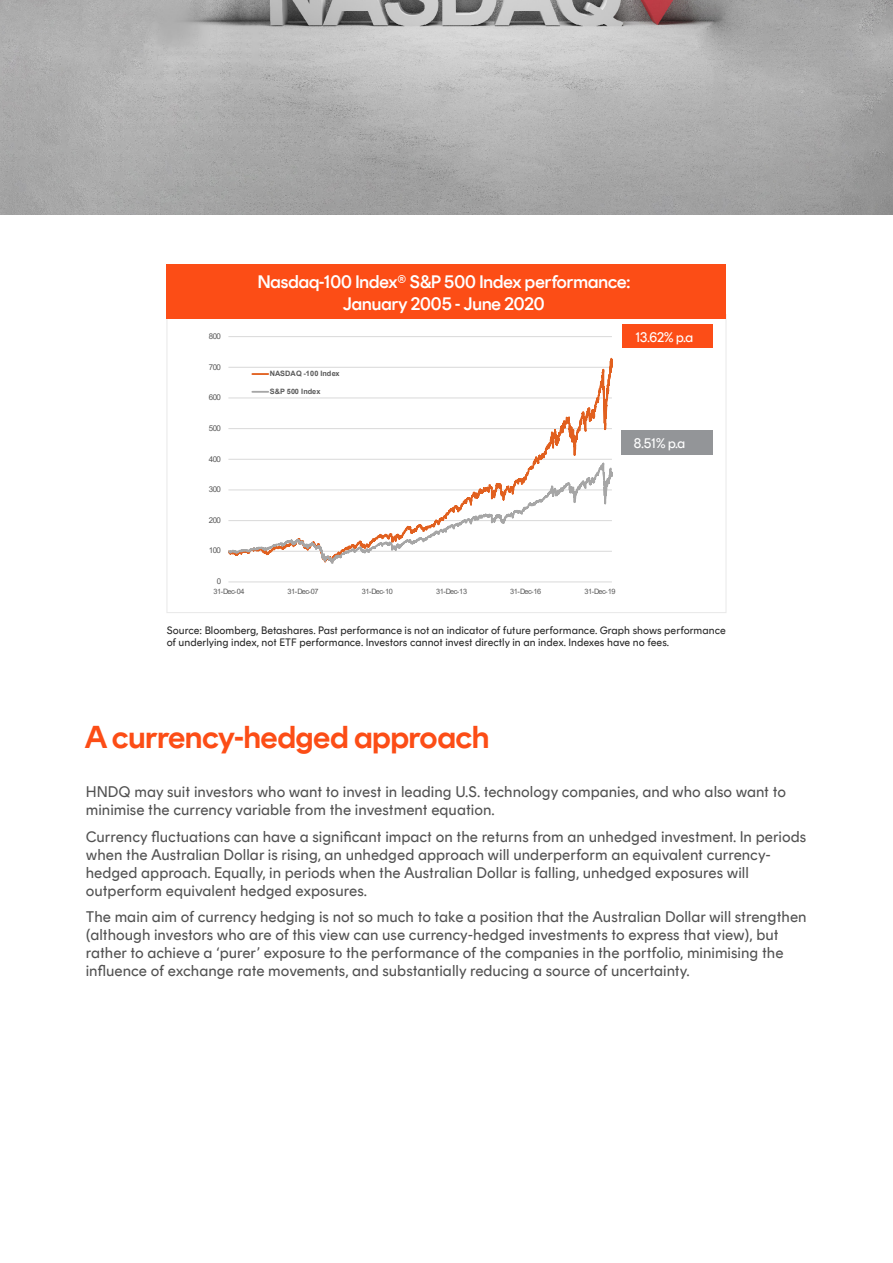
<style>
.page{position:relative;width:893px;height:1263px;background:#fff}
.page>*{position:absolute;margin:0;border:0;box-sizing:border-box;transform-origin:0 0}
.t1{font:600 31.5px "Rund Display";color:#fc4d16}
.t2{font:500 18px/21.6px "Rund Display";color:#fff;text-align:center}
.t3{font:15px/18px "Rund Text";color:#525252}
.t4{font:13.5px "Rund Display";color:#fff}
.t5{font:10.5px/12px "Rund Text";color:#272727}
.t6{font:7.95px "Arial";letter-spacing:-.055em;color:#595959}
.t7{font:7.35px "Arial";letter-spacing:-.055em;color:#595959}
.t8{font:700 7.35px "Arial";letter-spacing:.025em;color:#595959}
.t9{font:700 7.35px "Arial";color:#595959}
</style>
<div class="page">
<img style="left:0;top:0;width:893px;height:215px">
<hr style="left:228px;top:582px;width:384px;height:1px;background:#d9d9d9">
<svg style="left:228px;top:336px;width:384px;height:81px"></svg>
<svg style="left:228px;top:417px;width:384px;height:147px"></svg>
<svg style="left:252px;top:373px;width:16px;height:2px"></svg>
<svg style="left:252px;top:391px;width:16px;height:2px"></svg>
<div style="left:167px;top:264px;width:559px;height:55px;background:#fc4d16"></div>
<div style="left:622px;top:325px;width:91px;height:23px;background:#fc4d17"></div>
<div style="left:621px;top:430px;width:92px;height:25px;background:#939598"></div>
<p class="t6" style="left:209px;top:331px;width:14px">800</p>
<p class="t6" style="left:209px;top:361px;width:14px">700</p>
<p class="t6" style="left:209px;top:392px;width:14px">600</p>
<p class="t6" style="left:209px;top:423px;width:14px">500</p>
<p class="t6" style="left:209px;top:453px;width:14px">400</p>
<p class="t6" style="left:209px;top:484px;width:14px">300</p>
<p class="t6" style="left:209px;top:514px;width:14px">200</p>
<p class="t6" style="left:209px;top:545px;width:14px">100</p>
<p class="t6" style="left:217px;top:576px;width:6px">0</p>
<p class="t2" style="left:258px;top:271px;width:374px">Nasdaq-100 Index® S&amp;P 500 Index performance:<br>January 2005 - June 2020</p>
<p class="t8" style="left:270px;top:369px;width:71px">NASDAQ -100 Index</p>
<p class="t9" style="left:270px;top:386px;width:52px">S&amp;P 500 Index</p>
<p class="t4" style="left:635px;top:330px;width:59px">13.62% p.a</p>
<p class="t4" style="left:634px;top:436px;width:53px">8.51% p.a</p>
<p class="t7" style="left:213px;top:586px;width:33px">31-Dec-04</p>
<p class="t7" style="left:288px;top:586px;width:33px">31-Dec-07</p>
<p class="t7" style="left:362px;top:586px;width:33px">31-Dec-10</p>
<p class="t7" style="left:436px;top:586px;width:33px">31-Dec-13</p>
<p class="t7" style="left:510px;top:586px;width:33px">31-Dec-16</p>
<p class="t7" style="left:584px;top:586px;width:33px">31-Dec-19</p>
<p class="t5" style="left:167px;top:624px;width:561px">Source: Bloomberg, Betashares. Past performance is not an indicator of future performance. Graph shows performance of underlying index, not ETF performance. Investors cannot invest directly in an index. Indexes have no fees.</p>
<h1 class="t1" style="left:85px;top:719px;width:406px">A currency-hedged approach</h1>
<p class="t3" style="left:86px;top:783px;width:702px">HNDQ may suit investors who want to invest in leading U.S. technology companies, and who also want to minimise the currency variable from the investment equation.</p>
<p class="t3" style="left:86px;top:828px;width:722px">Currency fluctuations can have a significant impact on the returns from an unhedged investment. In periods when the Australian Dollar is rising, an unhedged approach will underperform an equivalent currency&shy;hedged approach. Equally, in periods when the Australian Dollar is falling, unhedged exposures will outperform equivalent hedged exposures.</p>
<p class="t3" style="left:86px;top:908px;width:722px">The main aim of currency hedging is not so much to take a position that the Australian Dollar will strengthen (although investors who are of this view can use currency-hedged investments to express that view), but rather to achieve a ‘purer’ exposure to the performance of the companies in the portfolio, minimising the influence of exchange rate movements, and substantially reducing a source of uncertainty.</p>
</div>
